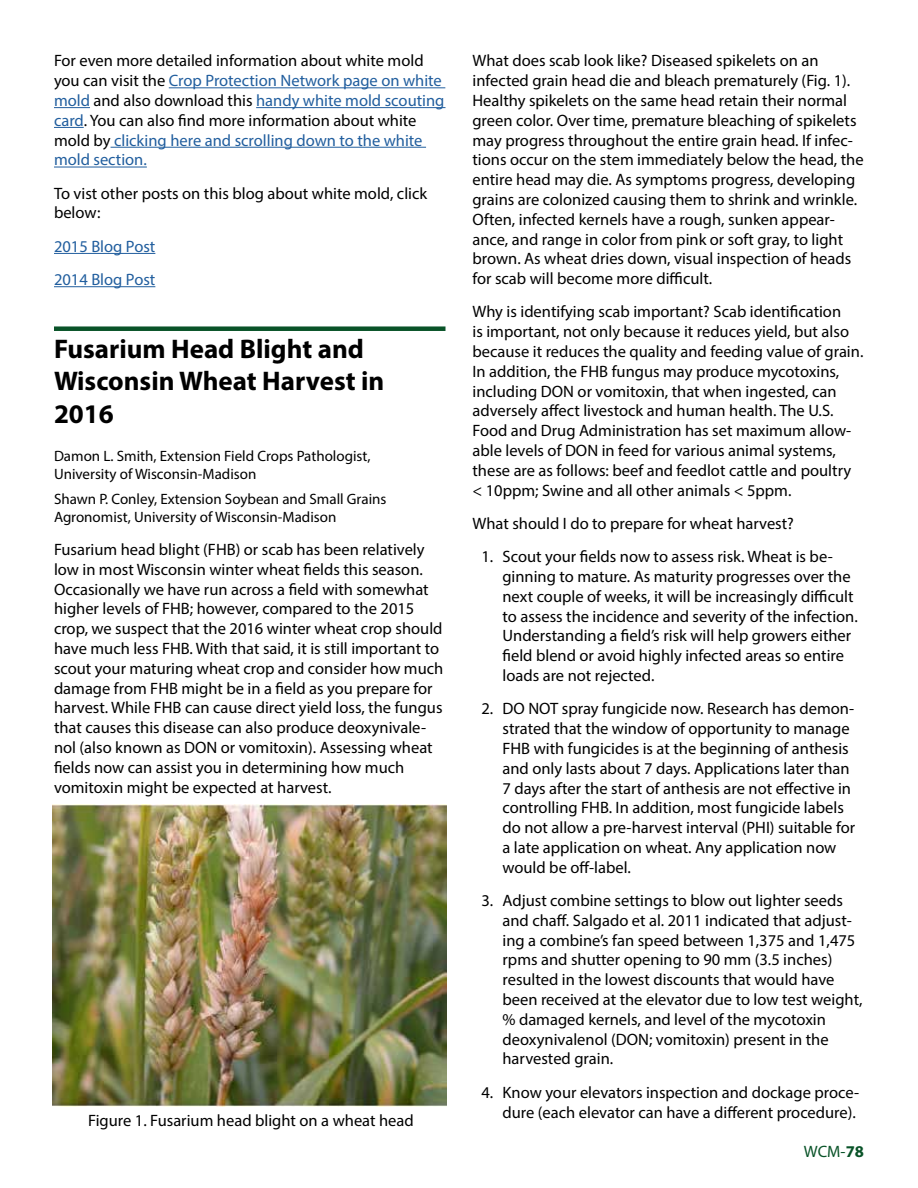
<style>
.page{position:relative;width:918px;height:1188px;background:#fff}
.page>*{position:absolute;margin:0;border:0;box-sizing:border-box;transform-origin:0 0}
.t1{font:700 27px/32.4px "Myriad Pro";color:#000}
.t2{font:16.5px/19.8px "Myriad Pro";color:#000}
.t3{font:16.5px/33.3px "Myriad Pro";color:#215e9e}
.t4{font:16.5px "Myriad Pro";color:#095328}
.t5{font:15px/18px "Myriad Pro";color:#000}
.s1{color:#215e9e}
.s2{font-weight:700}
</style>
<div class="page">
<hr style="left:169px;top:87px;width:276px;height:1px;background:#215e9e">
<hr style="left:54px;top:107px;width:36px;height:1px;background:#215e9e">
<hr style="left:256px;top:107px;width:190px;height:1px;background:#215e9e">
<hr style="left:54px;top:127px;width:30px;height:1px;background:#215e9e">
<hr style="left:111px;top:147px;width:315px;height:1px;background:#215e9e">
<hr style="left:54px;top:167px;width:93px;height:1px;background:#215e9e">
<hr style="left:54px;top:253px;width:101px;height:1px;background:#215e9e">
<hr style="left:54px;top:286px;width:101px;height:1px;background:#215e9e">
<div style="left:54px;top:326px;width:392px;height:5px;background:#095328"></div>
<img style="left:53px;top:804px;width:394px;height:302px">
<p class="t2" style="left:54px;top:51px;width:392px">For even more detailed information about white mold you can visit the <span class="s1">Crop Protection Network page on white mold</span> and also download this <span class="s1">handy white mold scouting card</span>. You can also find more information about white mold by <span class="s1">clicking here and scrolling down to the white mold section.</span></p>
<p class="t2" style="left:54px;top:183px;width:375px">To vist other posts on this blog about white mold, click below:</p>
<p class="t3" style="left:54px;top:229px;width:103px">2015 Blog Post<br>2014 Blog Post</p>
<h1 class="t1" style="left:54px;top:332px;width:332px">Fusarium Head Blight and<br>Wisconsin Wheat Harvest in<br>2016</h1>
<p class="t5" style="left:54px;top:447px;width:318px">Damon L. Smith, Extension Field Crops Pathologist,<br>University of Wisconsin-Madison</p>
<p class="t5" style="left:54px;top:490px;width:334px">Shawn P. Conley, Extension Soybean and Small Grains<br>Agronomist, University of Wisconsin-Madison</p>
<p class="t2" style="left:54px;top:539px;width:391px">Fusarium head blight (FHB) or scab has been relatively low in most Wisconsin winter wheat fields this season.<br>Occasionally we have run across a field with somewhat higher levels of FHB; however, compared to the 2015 crop, we suspect that the 2016 winter wheat crop should have much less FHB. With that said, it is still important to scout your maturing wheat crop and consider how much damage from FHB might be in a field as you prepare for harvest. While FHB can cause direct yield loss, the fungus that causes this disease can also produce deoxynivale&shy;nol (also known as DON or vomitoxin). Assessing wheat fields now can assist you in determining how much vomitoxin might be expected at harvest.</p>
<p class="t2" style="left:88px;top:1111px;width:327px">Figure 1. Fusarium head blight on a wheat head</p>
<p class="t2" style="left:473px;top:51px;width:393px">What does scab look like? Diseased spikelets on an infected grain head die and bleach prematurely (Fig. 1).<br>Healthy spikelets on the same head retain their normal green color. Over time, premature bleaching of spikelets may progress throughout the entire grain head. If infec&shy;tions occur on the stem immediately below the head, the entire head may die. As symptoms progress, developing grains are colonized causing them to shrink and wrinkle.<br>Often, infected kernels have a rough, sunken appear&shy;ance, and range in color from pink or soft gray, to light brown. As wheat dries down, visual inspection of heads for scab will become more difficult.</p>
<p class="t2" style="left:473px;top:302px;width:392px">Why is identifying scab important? Scab identification<br>is important, not only because it reduces yield, but also because it reduces the quality and feeding value of grain.<br>In addition, the FHB fungus may produce mycotoxins, including DON or vomitoxin, that when ingested, can adversely affect livestock and human health. The U.S.<br>Food and Drug Administration has set maximum allow&shy;able levels of DON in feed for various animal systems, these are as follows: beef and feedlot cattle and poultry &lt; 10ppm; Swine and all other animals &lt; 5ppm.</p>
<p class="t2" style="left:473px;top:513px;width:323px">What should I do to prepare for wheat harvest?</p>
<p class="t2" style="left:503px;top:547px;width:357px;text-indent:-21px">1. Scout your fields now to assess risk. Wheat is be&shy;ginning to mature. As maturity progresses over the next couple of weeks, it will be increasingly difficult to assess the incidence and severity of the infection.<br>Understanding a field’s risk will help growers either field blend or avoid highly infected areas so entire loads are not rejected.</p>
<p class="t2" style="left:503px;top:699px;width:354px;text-indent:-21px">2. DO NOT spray fungicide now. Research has demon&shy;strated that the window of opportunity to manage FHB with fungicides is at the beginning of anthesis and only lasts about 7 days. Applications later than 7 days after the start of anthesis are not effective in controlling FHB. In addition, most fungicide labels do not allow a pre-harvest interval (PHI) suitable for a late application on wheat. Any application now would be off-label.</p>
<p class="t2" style="left:503px;top:890px;width:361px;text-indent:-21px">3. Adjust combine settings to blow out lighter seeds and chaff. Salgado et al. 2011 indicated that adjust&shy;ing a combine’s fan speed between 1,375 and 1,475 rpms and shutter opening to 90 mm (3.5 inches) resulted in the lowest discounts that would have been received at the elevator due to low test weight, % damaged kernels, and level of the mycotoxin deoxynivalenol (DON; vomitoxin) present in the harvested grain.</p>
<p class="t2" style="left:481px;top:1082px;width:379px;text-align:right">4. Know your elevators inspection and dockage proce&shy;dure (each elevator can have a different procedure).</p>
<p class="t4" style="left:804px;top:1142px;width:62px">WCM-<span class="s2">78</span></p>
</div>
